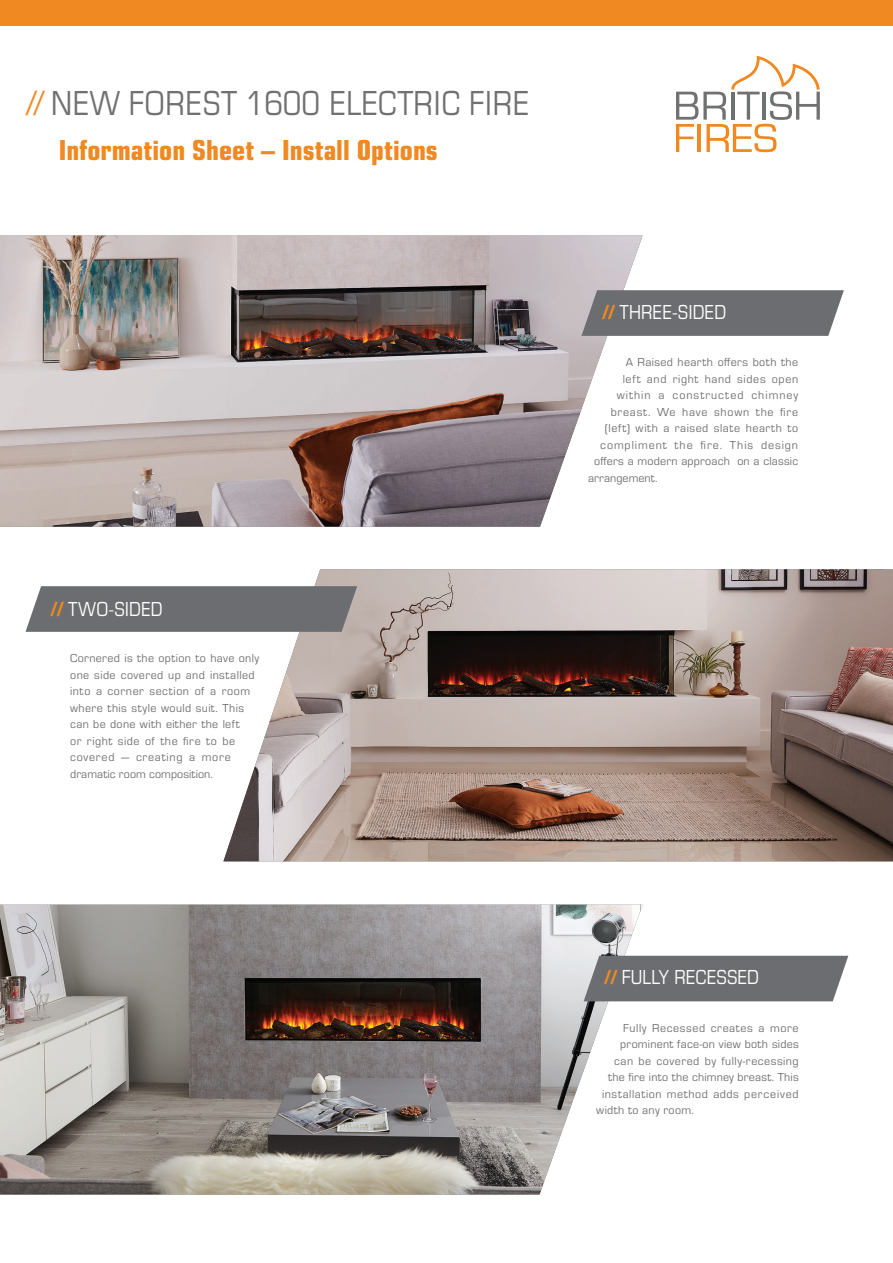
<style>
.page{position:relative;width:893px;height:1263px;background:#fff}
.page>*{position:absolute;margin:0;border:0;box-sizing:border-box;transform-origin:0 0}
.Titles{font:36px "Eurostile Con";letter-spacing:.005em;color:#707271}
.t1{font:30px "Eurostile Con Hea";color:#f08921}
.t2{font:21px "Eurostile Con";color:#fff}
.Body_Copy_8_10_No_In{font:12px/16.5px "Eurostile";letter-spacing:.045em;color:#707271}
.Body_Copy_8_10_No_In-2{font:12px "Eurostile";letter-spacing:.015em;color:#707271}
.Body_Copy_8_10_No_In-3{font:12px "Eurostile";letter-spacing:.08em;color:#707271}
.Body_Copy_8_10_No_In-4{font:12px "Eurostile";letter-spacing:.02em;color:#707271}
.Body_Copy_8_10_No_In-5{font:12px "Eurostile";letter-spacing:.005em;color:#707271}
.s1{color:#f08921}
.s2{font-family:"Eurostile Con Hea";color:#f08921}
</style>
<div class="page">
<div style="left:0;top:0;width:893px;height:25px;background:#f08921"></div>
<img style="left:0;top:236px;width:643px;height:291px">
<img style="left:223px;top:569px;width:670px;height:292px">
<img style="left:0;top:905px;width:643px;height:289px">
<svg style="left:581px;top:290px;width:263px;height:46px;background:#747477"></svg>
<svg style="left:26px;top:586px;width:331px;height:46px;background:#727275"></svg>
<div style="left:584px;top:956px;width:264px;height:45px;background:#6c6d70"></div>
<svg style="left:676px;top:56px;width:144px;height:96px"></svg>
<p class="Titles" style="left:26px;top:78px;width:505px"><span class="s1">//</span> NEW FOREST 1600 ELECTRIC FIRE</p>
<h1 class="t1" style="left:59px;top:128px;width:380px">Information Sheet – Install Options</h1>
<h2 class="t2" style="left:51px;top:594px;width:113px"><span class="s2">//</span> TWO-SIDED</h2>
<p class="Body_Copy_8_10_No_In" style="left:70px;top:649px;width:190px">Cornered is the option to have only one side covered up and installed into a corner section of a room where this style would suit. This can be done with either the left<br>or right side of the fire to be covered — creating a more dramatic room composition.</p>
<h2 class="t2" style="left:603px;top:297px;width:125px"><span class="s2">//</span> THREE-SIDED</h2>
<p class="Body_Copy_8_10_No_In" style="left:626px;top:354px;width:174px">A Raised hearth offers both the</p>
<p class="Body_Copy_8_10_No_In" style="left:623px;top:370px;width:177px">left and right hand sides open</p>
<p class="Body_Copy_8_10_No_In-3" style="left:617px;top:387px;width:183px">within a constructed chimney</p>
<p class="Body_Copy_8_10_No_In" style="left:611px;top:403px;width:189px">breast. We have shown the fire</p>
<p class="Body_Copy_8_10_No_In" style="left:605px;top:420px;width:195px">(left) with a raised slate hearth to</p>
<p class="Body_Copy_8_10_No_In-3" style="left:600px;top:437px;width:199px">compliment the fire. This design</p>
<p class="Body_Copy_8_10_No_In-2" style="left:594px;top:453px;width:205px">offers a modern approach on a classic</p>
<p class="Body_Copy_8_10_No_In-5" style="left:588px;top:470px;width:71px">arrangement.</p>
<h2 class="t2" style="left:605px;top:963px;width:156px"><span class="s2">//</span> FULLY RECESSED</h2>
<p class="Body_Copy_8_10_No_In" style="left:623px;top:1019px;width:177px">Fully Recessed creates a more</p>
<p class="Body_Copy_8_10_No_In-4" style="left:620px;top:1036px;width:180px">prominent face-on view both sides</p>
<p class="Body_Copy_8_10_No_In" style="left:614px;top:1052px;width:186px">can be covered by fully-recessing</p>
<p class="Body_Copy_8_10_No_In-2" style="left:608px;top:1069px;width:192px">the fire into the chimney breast. This</p>
<p class="Body_Copy_8_10_No_In" style="left:602px;top:1085px;width:198px">installation method adds perceived</p>
<p class="Body_Copy_8_10_No_In" style="left:596px;top:1101px;width:99px">width to any room.</p>
</div>
